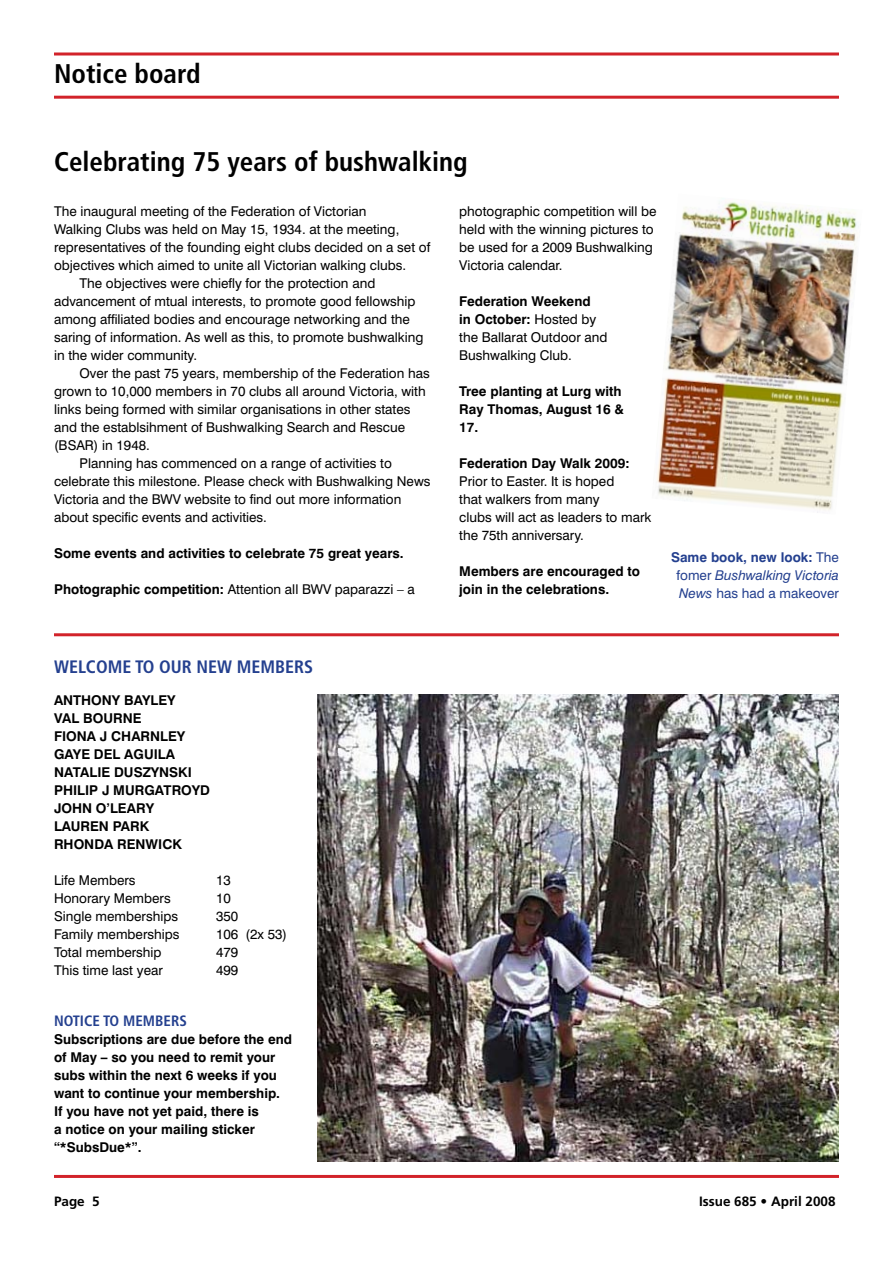
<style>
.page{position:relative;width:893px;height:1263px;background:#fff}
.page>*{position:absolute;margin:0;border:0;box-sizing:border-box;transform-origin:0 0}
.t1{font:700 condensed 27px "Frutiger";color:#000}
.t2{font:700 condensed 18px "Frutiger";color:#24408f}
.t3{font:700 condensed 15px "Frutiger";color:#24408f}
.t4{font:13.5px/18px "Swiss 721 BT";color:#000}
.t5{font:700 13.5px/18px "Swiss 721 BT";color:#000}
.t6{font:13.5px/18px "Swiss 721 BT";color:#24408f;text-align:justify}
.t7{font:700 13.5px "Frutiger";color:#000}
.s1{font-weight:700}
.s2{font-style:italic}
</style>
<div class="page">
<svg style="left:54px;top:52px;width:785px;height:4px;background:#dd595e"></svg>
<hr style="left:54px;top:1175px;width:785px;height:3px;background:#d2232a">
<hr style="left:54px;top:96px;width:785px;height:3px;background:#d2232a">
<hr style="left:54px;top:633px;width:785px;height:3px;background:#d2232a">
<img style="left:657px;top:201px;width:201px;height:312px">
<img style="left:317px;top:694px;width:522px;height:467px">
<h1 class="t1" style="left:54px;top:58px;width:148px">NOTICE BOARD</h1>
<h1 class="t1" style="left:54px;top:145px;width:415px">CELEBRATING 75 YEARS OF BUSHWALKING</h1>
<p class="t4" style="left:54px;top:202px;width:314px">The inaugural meeting of the Federation of Victorian</p>
<p class="t4" style="left:54px;top:220px;width:347px">Walking Clubs was held on May 15, 1934. at the meeting,</p>
<p class="t4" style="left:54px;top:238px;width:378px">representatives of the founding eight clubs decided on a set of</p>
<p class="t4" style="left:54px;top:256px;width:354px">objectives which aimed to unite all Victorian walking clubs.</p>
<p class="t4" style="left:80px;top:274px;width:297px">The objectives were chiefly for the protection and</p>
<p class="t4" style="left:54px;top:292px;width:363px">advancement of mtual interests, to promote good fellowship</p>
<p class="t4" style="left:54px;top:310px;width:357px">among affiliated bodies and encourage networking and the</p>
<p class="t4" style="left:54px;top:328px;width:371px">saring of information. As well as this, to promote bushwalking</p>
<p class="t4" style="left:54px;top:346px;width:145px">in the wider community.</p>
<p class="t4" style="left:80px;top:364px;width:352px">Over the past 75 years, membership of the Federation has</p>
<p class="t4" style="left:54px;top:382px;width:373px">grown to 10,000 members in 70 clubs all around Victoria, with</p>
<p class="t4" style="left:54px;top:400px;width:358px">links being formed with similar organisations in other states</p>
<p class="t4" style="left:54px;top:418px;width:353px">and the establsihment of Bushwalking Search and Rescue</p>
<p class="t4" style="left:54px;top:436px;width:97px">(BSAR) in 1948.</p>
<p class="t4" style="left:80px;top:454px;width:314px">Planning has commenced on a range of activities to</p>
<p class="t4" style="left:54px;top:472px;width:378px">celebrate this milestone. Please check with Bushwalking News</p>
<p class="t4" style="left:54px;top:490px;width:349px">Victoria and the BWV website to find out more information</p>
<p class="t4" style="left:54px;top:508px;width:214px">about specific events and activities.</p>
<p class="t5" style="left:54px;top:544px;width:351px">Some events and activities to celebrate 75 great years.</p>
<p class="t4" style="left:54px;top:580px;width:362px"><span class="s1">Photographic competition:</span> Attention all BWV paparazzi – a</p>
<p class="t4" style="left:459px;top:202px;width:199px">photographic competition will be held with the winning pictures to be used for a 2009 Bushwalking<br>Victoria calendar.</p>
<p class="t4" style="left:459px;top:292px;width:150px"><span class="s1">Federation Weekend<br>in October:</span> Hosted by the Ballarat Outdoor and<br>Bushwalking Club.</p>
<p class="t5" style="left:459px;top:382px;width:166px">Tree planting at Lurg with<br>Ray Thomas, August 16 &amp;<br>17.</p>
<p class="t5" style="left:459px;top:454px;width:172px">Federation Day Walk 2009:</p>
<p class="t4" style="left:459px;top:472px;width:194px">Prior to Easter. It is hoped<br>that walkers from many<br>clubs will act as leaders to mark the 75th anniversary.</p>
<p class="t5" style="left:459px;top:562px;width:182px">Members are encouraged to join in the celebrations.</p>
<p class="t6" style="left:677px;top:548px;width:164px;text-indent:-6px"><span class="s1">Same book, new look:</span> The fomer <span class="s2">Bushwalking Victoria News</span> has had a makeover</p>
<h2 class="t2" style="left:54px;top:656px;width:27px">WELCOME</h2>
<h2 class="t2" style="left:135px;top:656px;width:36px">TO OUR</h2>
<h2 class="t2" style="left:197px;top:656px;width:13px">NEW</h2>
<h2 class="t2" style="left:237px;top:656px;width:12px">MEMBERS</h2>
<p class="t5" style="left:54px;top:691px;width:157px">ANTHONY BAYLEY<br>VAL BOURNE<br>FIONA J CHARNLEY<br>GAYE DEL AGUILA<br>NATALIE DUSZYNSKI<br>PHILIP J MURGATROYD<br>JOHN O’LEARY<br>LAUREN PARK<br>RHONDA RENWICK</p>
<p class="t4" style="left:54px;top:871px;width:83px">Life Members</p>
<p class="t4" style="left:216px;top:871px;width:16px">13</p>
<p class="t4" style="left:54px;top:889px;width:118px">Honorary Members</p>
<p class="t4" style="left:216px;top:889px;width:16px">10</p>
<p class="t4" style="left:54px;top:907px;width:126px">Single memberships</p>
<p class="t4" style="left:216px;top:907px;width:24px">350</p>
<p class="t4" style="left:54px;top:925px;width:127px">Family memberships</p>
<p class="t4" style="left:216px;top:925px;width:73px">106 (2x 53)</p>
<p class="t4" style="left:54px;top:943px;width:109px">Total membership</p>
<p class="t4" style="left:216px;top:943px;width:24px">479</p>
<p class="t4" style="left:54px;top:961px;width:110px">This time last year</p>
<p class="t4" style="left:216px;top:961px;width:24px">499</p>
<p class="t3" style="left:54px;top:1012px;width:18px">NOTICE</p>
<p class="t3" style="left:103px;top:1012px;width:30px">TO MEMBERS</p>
<p class="t5" style="left:54px;top:1030px;width:240px">Subscriptions are due before the end of May – so you need to remit your subs within the next 6 weeks if you want to continue your membership.<br>If you have not yet paid, there is<br>a notice on your mailing sticker “*SubsDue*”.</p>
<p class="t7" style="left:54px;top:1193px;width:32px">Page</p>
<p class="t7" style="left:699px;top:1193px;width:138px">Issue 685 • April 2008</p>
</div>
